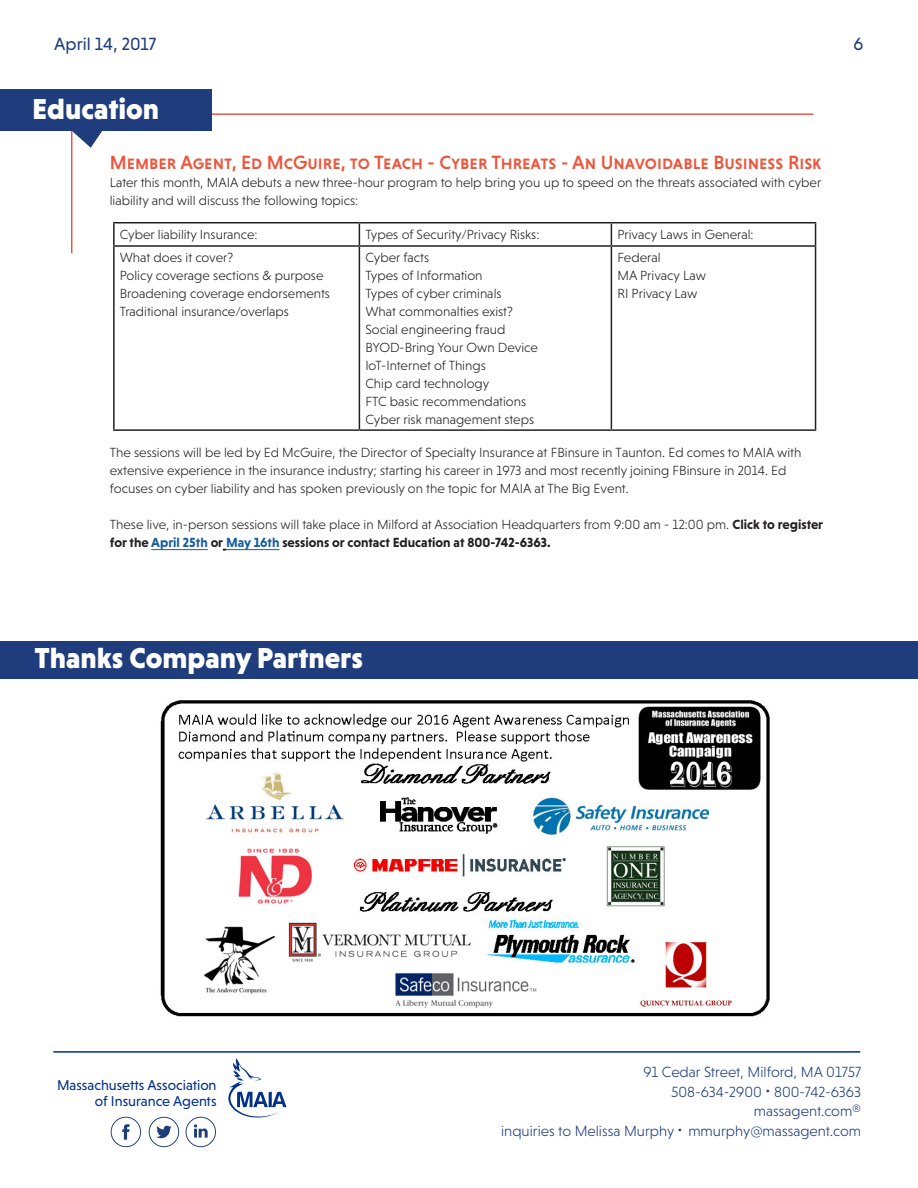
<style>
.page{position:relative;width:918px;height:1188px;background:#fff}
.page>*{position:absolute;margin:0;border:0;box-sizing:border-box;transform-origin:0 0}
.t1{font:900 29.4px "Niveau Grotesk";color:#fff}
.t2{font:19.5px "Niveau Grotesk Medium Small Caps";color:#ed553b}
.t3{font:18px "Niveau Grotesk";color:#1f3d7c}
.t4{font:300 15px/19.5px "Niveau Grotesk";color:#1e3d7b;text-align:right}
.t5{font:14.55px/16.2px "Niveau Grotesk";color:#003087;text-align:right}
.Body_Type{font:300 13.5px/18px "Niveau Grotesk";color:#231f20}
.s1{font-weight:700}
.s2{font-weight:700;color:#175d9e}
.s3{font-weight:400;font-size:21px}
</style>
<div class="page">
<svg style="left:111px;top:1117px;width:30px;height:30px"></svg>
<svg style="left:149px;top:1117px;width:30px;height:30px"></svg>
<svg style="left:186px;top:1117px;width:30px;height:30px"></svg>
<hr style="left:53px;top:1051px;width:807px;height:2px;background:#003186">
<svg style="left:228px;top:1058px;width:59px;height:60px"></svg>
<img style="left:160px;top:700px;width:610px;height:317px">
<div style="left:0;top:641px;width:918px;height:38px;background:#1f3d7c"></div>
<hr style="left:71px;top:122px;width:1px;height:131px;background:#e65848">
<hr style="left:200px;top:113px;width:613px;height:2px;background:#e65848">
<svg style="left:72px;top:131px;width:30px;height:17px"></svg>
<div style="left:0;top:90px;width:211px;height:41px;background:#1f3d7c"></div>
<hr style="left:113px;top:222px;width:246px;height:2px;background:#231f20">
<hr style="left:113px;top:224px;width:2px;height:21px;background:#231f20">
<hr style="left:359px;top:222px;width:252px;height:2px;background:#231f20">
<svg style="left:359px;top:224px;width:1px;height:21px"></svg>
<hr style="left:611px;top:222px;width:205px;height:2px;background:#231f20">
<svg style="left:611px;top:224px;width:1px;height:21px"></svg>
<svg style="left:815px;top:224px;width:1px;height:21px"></svg>
<hr style="left:113px;top:245px;width:246px;height:2px;background:#231f20">
<hr style="left:113px;top:247px;width:2px;height:182px;background:#231f20">
<hr style="left:359px;top:245px;width:252px;height:2px;background:#231f20">
<hr style="left:359px;top:247px;width:1px;height:182px;background:#231f20">
<hr style="left:611px;top:245px;width:205px;height:2px;background:#231f20">
<hr style="left:611px;top:247px;width:1px;height:182px;background:#231f20">
<hr style="left:815px;top:247px;width:1px;height:182px;background:#231f20">
<hr style="left:113px;top:429px;width:246px;height:2px;background:#231f20">
<hr style="left:359px;top:429px;width:252px;height:2px;background:#231f20">
<hr style="left:611px;top:429px;width:205px;height:2px;background:#231f20">
<hr style="left:151px;top:549px;width:57px;height:1px;background:#175d9e">
<hr style="left:226px;top:549px;width:53px;height:1px;background:#175d9e">
<h3 class="t3" style="left:54px;top:34px;width:103px">April 14, 2017</h3>
<h3 class="t3" style="left:854px;top:34px;width:11px">6</h3>
<p class="t1" style="left:32px;top:92px;width:128px">Education</p>
<p class="t2" style="left:110px;top:151px;width:713px">Member Agent, Ed McGuire, to Teach - Cyber Threats - An Unavoidable Business Risk</p>
<p class="Body_Type" style="left:110px;top:173px;width:713px">Later this month, MAIA debuts a new three-hour program to help bring you up to speed on the threats associated with cyber liability and will discuss the following topics:</p>
<p class="Body_Type" style="left:120px;top:225px;width:139px">Cyber liability Insurance:</p>
<p class="Body_Type" style="left:365px;top:225px;width:175px">Types of Security/Privacy Risks:</p>
<p class="Body_Type" style="left:617px;top:225px;width:138px">Privacy Laws in General:</p>
<p class="Body_Type" style="left:120px;top:248px;width:115px">What does it cover?</p>
<p class="Body_Type" style="left:120px;top:266px;width:212px">Policy coverage sections &amp; purpose<br>Broadening coverage endorsements</p>
<p class="Body_Type" style="left:120px;top:302px;width:171px">Traditional insurance/overlaps</p>
<p class="Body_Type" style="left:365px;top:248px;width:65px">Cyber facts</p>
<p class="Body_Type" style="left:365px;top:266px;width:119px">Types of Information</p>
<p class="Body_Type" style="left:365px;top:284px;width:138px">Types of cyber criminals</p>
<p class="Body_Type" style="left:365px;top:302px;width:149px">What commonalties exist?</p>
<p class="Body_Type" style="left:365px;top:320px;width:142px">Social engineering fraud</p>
<p class="Body_Type" style="left:365px;top:338px;width:174px">BYOD-Bring Your Own Device</p>
<p class="Body_Type" style="left:365px;top:356px;width:122px">IoT-Internet of Things</p>
<p class="Body_Type" style="left:365px;top:374px;width:125px">Chip card technology</p>
<p class="Body_Type" style="left:365px;top:392px;width:162px">FTC basic recommendations</p>
<p class="Body_Type" style="left:365px;top:410px;width:170px">Cyber risk management steps</p>
<p class="Body_Type" style="left:617px;top:248px;width:45px">Federal</p>
<p class="Body_Type" style="left:617px;top:266px;width:90px">MA Privacy Law</p>
<p class="Body_Type" style="left:617px;top:284px;width:82px">RI Privacy Law</p>
<p class="Body_Type" style="left:110px;top:443px;width:693px">The sessions will be led by Ed McGuire, the Director of Specialty Insurance at FBinsure in Taunton. Ed comes to MAIA with extensive experience in the insurance industry; starting his career in 1973 and most recently joining FBinsure in 2014. Ed focuses on cyber liability and has spoken previously on the topic for MAIA at The Big Event.</p>
<p class="Body_Type" style="left:110px;top:515px;width:715px">These live, in-person sessions will take place in Milford at Association Headquarters from 9:00 am - 12:00 pm. <span class="s1">Click to register for the</span> <span class="s2">April 25th</span> <span class="s1">or</span> <span class="s2">May 16th</span> <span class="s1">sessions or contact Education at 800-742-6363.</span></p>
<p class="t1" style="left:34px;top:641px;width:330px">Thanks Company Partners</p>
<p class="t5" style="left:57px;top:1077px;width:161px">Massachusetts Association of Insurance Agents</p>
<p class="t4" style="left:644px;top:1062px;width:219px">91 Cedar Street, Milford, MA 01757<br>508-634-2900 <span class="s3">·</span> 800-742-6363</p>
<p class="t4" style="left:754px;top:1101px;width:109px">massagent.com®</p>
<p class="t4" style="left:501px;top:1121px;width:361px">inquiries to Melissa Murphy <span class="s3">·</span> mmurphy@massagent.com</p>
</div>
